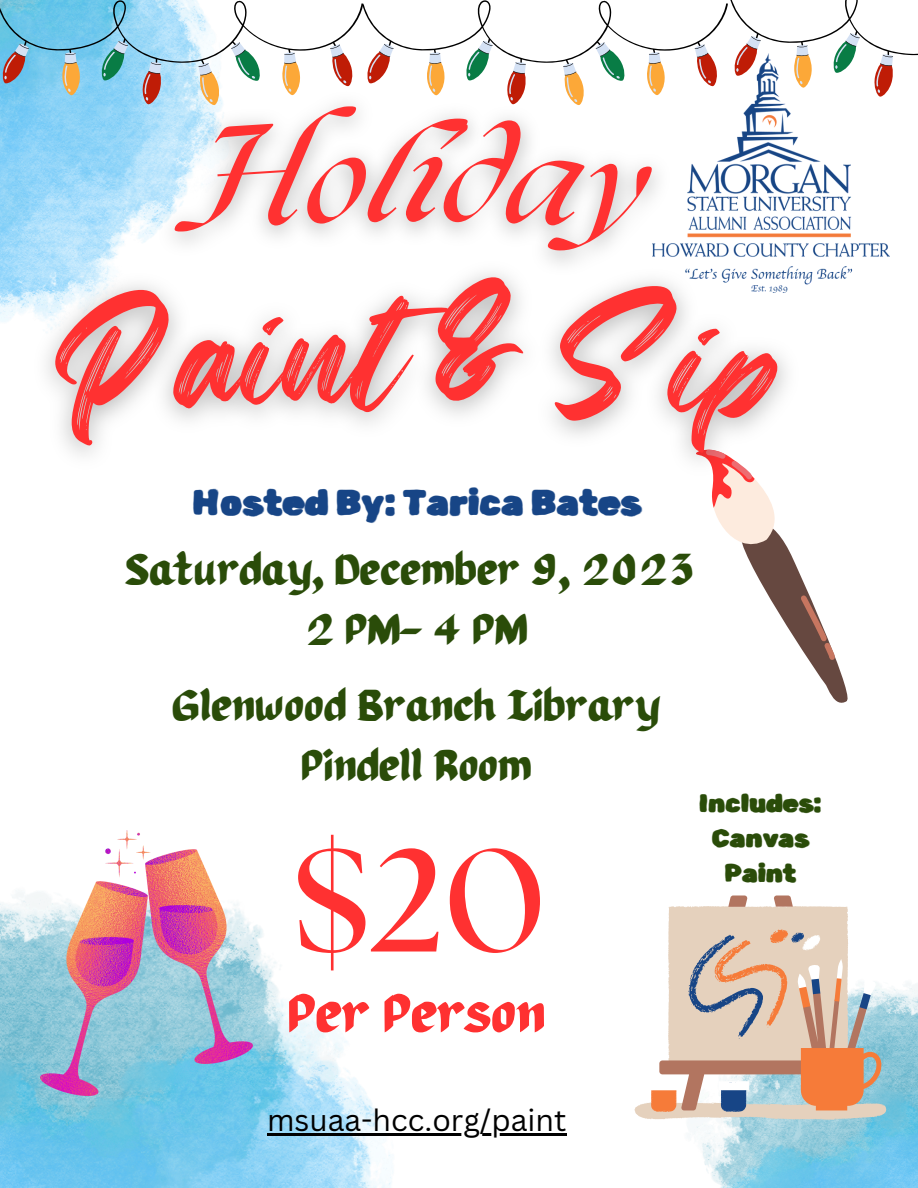
<style>
.page{position:relative;width:918px;height:1188px;background:#fff}
.page>*{position:absolute;margin:0;border:0;box-sizing:border-box;transform-origin:0 0}
.t1{font:700 145.95px "The Seasons";color:#ff3131}
.t2{font:italic 700 126px "The Seasons";color:#ff3131}
.t3{font:55.2px "LLKARATULA";color:#ff3131}
.t4{font:43.5px "LLKARATULA";color:#2a4c09}
.t5{font:35.85px "Rubik Spray Paint";color:#174586}
.t6{font:30px "Canva Sans";color:#000}
.t7{font:25.35px "Rubik Spray Paint";color:#2a4c09}
</style>
<div class="page">
<img style="left:694px;top:983px;width:224px;height:205px">
<svg style="left:747px;top:556px;width:101px;height:147px"></svg>
<svg style="left:783px;top:591px;width:63px;height:76px"></svg>
<svg style="left:634px;top:983px;width:252px;height:137px"></svg>
<svg style="left:668px;top:896px;width:180px;height:33px;fill:#e5d1bd"></svg>
<svg style="left:648px;top:929px;width:235px;height:183px"></svg>
<img style="left:0;top:892px;width:410px;height:296px">
<img style="left:41px;top:831px;width:211px;height:264px">
<img style="left:7px;top:257px;width:819px;height:198px">
<img style="left:135px;top:257px;width:550px;height:38px">
<hr style="left:267px;top:1133px;width:299px;height:2px;background:#000">
<svg style="left:45px;top:273px;width:480px;height:175px"></svg>
<svg style="left:554px;top:275px;width:245px;height:281px"></svg>
<svg style="left:0;top:0;width:918px;height:257px"></svg>
<p class="t2" style="left:405px;top:120px;width:39px">i</p>
<p class="t5" style="left:192px;top:481px;width:451px">Hosted By: Tarica Bates</p>
<p class="t4" style="left:126px;top:549px;width:573px">Saturday, December 9, 2023</p>
<p class="t4" style="left:306px;top:609px;width:223px">2 PM- 4 PM</p>
<p class="t4" style="left:172px;top:685px;width:490px">Glenwood Branch Library</p>
<p class="t4" style="left:302px;top:745px;width:232px">Pindell Room</p>
<p class="t1" style="left:292px;top:835px;width:255px">$20</p>
<p class="t3" style="left:288px;top:986px;width:259px">Per Person</p>
<p class="t6" style="left:267px;top:1099px;width:301px">msuaa-hcc.org/paint</p>
<p class="t7" style="left:699px;top:788px;width:124px">Includes:</p>
<p class="t7" style="left:711px;top:823px;width:99px">Canvas</p>
<p class="t7" style="left:724px;top:858px;width:74px">Paint</p>
</div>
